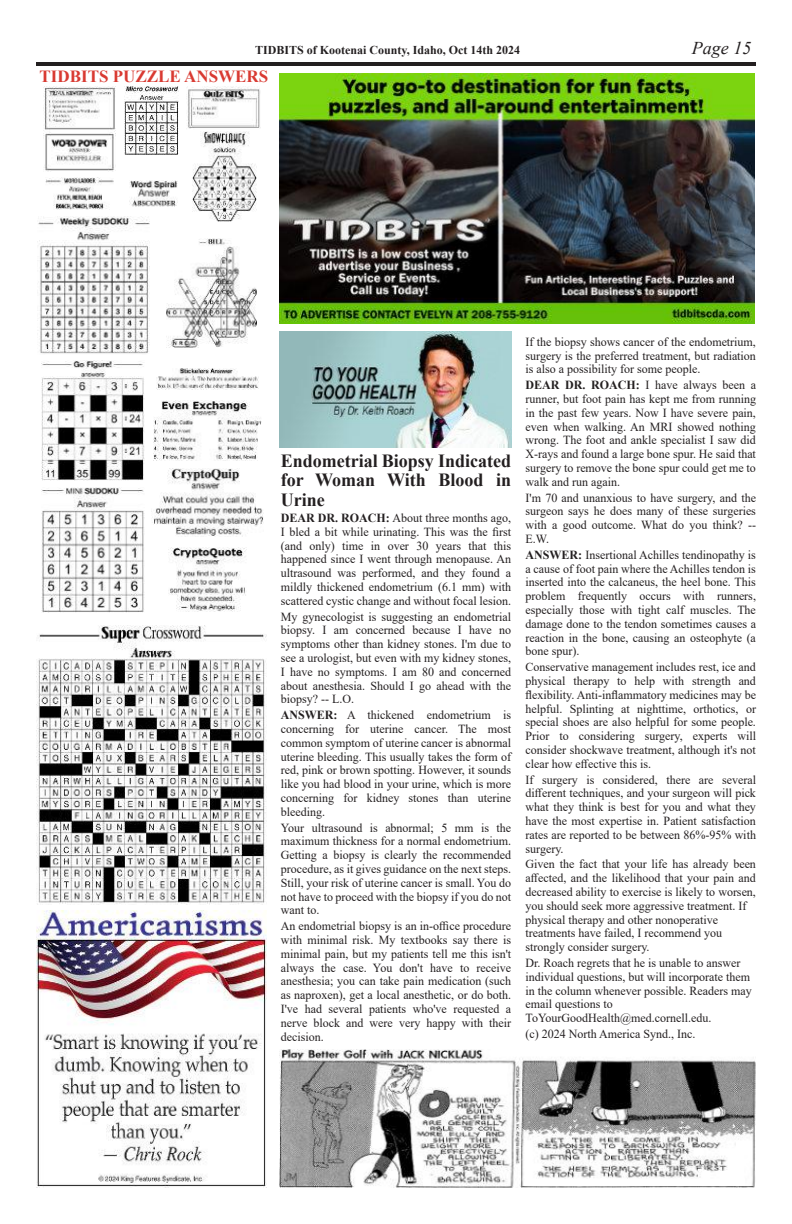
<style>
.page{position:relative;width:792px;height:1224px;background:#fff}
.page>*{position:absolute;margin:0;border:0;box-sizing:border-box;transform-origin:0 0}
.t1{font:700 18.5px/19.8px "Times New Roman";color:#231f20;text-align:justify}
.t2{font:italic 18px "Times New Roman";color:#231f20}
.t3{font:700 17px "Times New Roman";color:#d93a32}
.t4{font:12.4px/13.8px "Times New Roman";color:#231f20;text-align:justify}
.t5{font:700 12px "Times New Roman";color:#231f20}
.s1{font-weight:700}
</style>
<div class="page">
<hr style="left:36px;top:62px;width:720px;height:4px;background:#231f20">
<img style="left:279px;top:331px;width:232px;height:116px">
<img style="left:279px;top:74px;width:476px;height:249px">
<img style="left:44px;top:86px;width:71px;height:85px">
<img style="left:187px;top:87px;width:73px;height:42px">
<img style="left:280px;top:1050px;width:476px;height:138px">
<img style="left:36px;top:911px;width:231px;height:277px">
<img style="left:124px;top:86px;width:55px;height:69px">
<img style="left:129px;top:181px;width:48px;height:25px">
<img style="left:45px;top:177px;width:68px;height:32px">
<img style="left:193px;top:132px;width:63px;height:90px">
<img style="left:37px;top:217px;width:113px;height:137px">
<img style="left:167px;top:239px;width:89px;height:108px">
<img style="left:157px;top:369px;width:101px;height:20px">
<img style="left:41px;top:361px;width:103px;height:120px">
<img style="left:153px;top:400px;width:109px;height:60px">
<img style="left:41px;top:487px;width:104px;height:125px">
<img style="left:168px;top:548px;width:78px;height:64px">
<img style="left:152px;top:468px;width:112px;height:68px">
<img style="left:36px;top:626px;width:231px;height:278px">
<p class="t5" style="left:255px;top:46px;width:267px">TIDBITS of Kootenai County, Idaho, Oct 14th 2024</p>
<h3 class="t3" style="left:40px;top:70px;width:230px">TIDBITS PUZZLE ANSWERS</h3>
<h2 class="t2" style="left:692px;top:41px;width:61px">Page 15</h2>
<h1 class="t1" style="left:281px;top:452px;width:232px">Endometrial Biopsy Indicated for Woman With Blood in Urine</h1>
<p class="t4" style="left:281px;top:512px;width:232px"><span class="s1">DEAR DR. ROACH:</span> About three months ago, I bled a bit while urinating. This was the first (and only) time in over 30 years that this happened since I went through menopause. An ultrasound was performed, and they found a mildly thickened endometrium (6.1 mm) with scattered cystic change and without focal lesion.</p>
<p class="t4" style="left:281px;top:611px;width:232px">My gynecologist is suggesting an endometrial biopsy. I am concerned because I have no symptoms other than kidney stones. I'm due to see a urologist, but even with my kidney stones, I have no symptoms. I am 80 and concerned about anesthesia. Should I go ahead with the biopsy? -- L.O.</p>
<p class="t4" style="left:281px;top:709px;width:232px"><span class="s1">ANSWER:</span> A thickened endometrium is concerning for uterine cancer. The most common symptom of uterine cancer is abnormal uterine bleeding. This usually takes the form of red, pink or brown spotting. However, it sounds like you had blood in your urine, which is more concerning for kidney stones than uterine bleeding.</p>
<p class="t4" style="left:281px;top:822px;width:232px">Your ultrasound is abnormal; 5 mm is the maximum thickness for a normal endometrium.<br>Getting a biopsy is clearly the recommended procedure, as it gives guidance on the next steps.<br>Still, your risk of uterine cancer is small. You do not have to proceed with the biopsy if you do not want to.</p>
<p class="t4" style="left:281px;top:920px;width:232px">An endometrial biopsy is an in-office procedure with minimal risk. My textbooks say there is minimal pain, but my patients tell me this isn't always the case. You don't have to receive anesthesia; you can take pain medication (such as naproxen), get a local anesthetic, or do both.<br>I've had several patients who've requested a nerve block and were very happy with their decision.</p>
<p class="t4" style="left:526px;top:336px;width:232px">If the biopsy shows cancer of the endometrium, surgery is the preferred treatment, but radiation is also a possibility for some people.</p>
<p class="t4" style="left:526px;top:379px;width:232px"><span class="s1">DEAR DR. ROACH:</span> I have always been a runner, but foot pain has kept me from running in the past few years. Now I have severe pain, even when walking. An MRI showed nothing wrong. The foot and ankle specialist I saw did X-rays and found a large bone spur. He said that surgery to remove the bone spur could get me to walk and run again.</p>
<p class="t4" style="left:526px;top:492px;width:232px">I'm 70 and unanxious to have surgery, and the surgeon says he does many of these surgeries with a good outcome. What do you think? -- E.W.</p>
<p class="t4" style="left:526px;top:549px;width:232px"><span class="s1">ANSWER:</span> Insertional Achilles tendinopathy is a cause of foot pain where the Achilles tendon is inserted into the calcaneus, the heel bone. This problem frequently occurs with runners, especially those with tight calf muscles. The damage done to the tendon sometimes causes a reaction in the bone, causing an osteophyte (a bone spur).</p>
<p class="t4" style="left:526px;top:661px;width:232px">Conservative management includes rest, ice and physical therapy to help with strength and flexibility. Anti-inflammatory medicines may be helpful. Splinting at nighttime, orthotics, or special shoes are also helpful for some people.<br>Prior to considering surgery, experts will consider shockwave treatment, although it's not clear how effective this is.</p>
<p class="t4" style="left:526px;top:774px;width:232px">If surgery is considered, there are several different techniques, and your surgeon will pick what they think is best for you and what they have the most expertise in. Patient satisfaction rates are reported to be between 86%-95% with surgery.</p>
<p class="t4" style="left:526px;top:859px;width:232px;text-align:left">Given the fact that your life has already been affected, and the likelihood that your pain and decreased ability to exercise is likely to worsen, you should seek more aggressive treatment. If physical therapy and other nonoperative treatments have failed, I recommend you strongly consider surgery.</p>
<p class="t4" style="left:526px;top:957px;width:228px;text-align:left">Dr. Roach regrets that he is unable to answer individual questions, but will incorporate them in the column whenever possible. Readers may email questions to ToYourGoodHealth@med.cornell.edu.</p>
<p class="t4" style="left:526px;top:1028px;width:171px">(c) 2024 North America Synd., Inc.</p>
</div>
